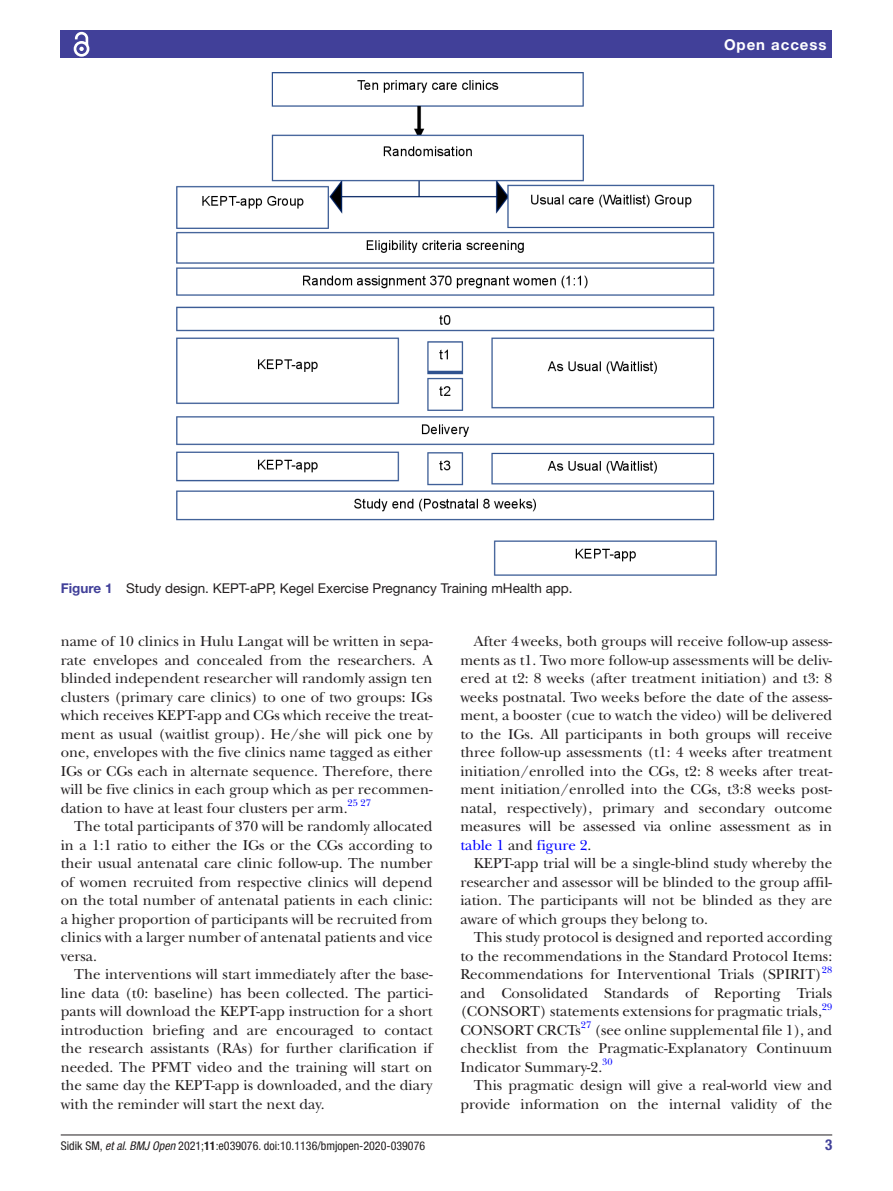
<style>
.page{position:relative;width:893px;height:1191px;background:#fff}
.page>*{position:absolute;margin:0;border:0;box-sizing:border-box;transform-origin:0 0}
.t1{font:15px/18.5px "New Baskerville";color:#231f20;text-align:justify}
.t2{font:700 15px "Helvetica Neue LT Std";letter-spacing:.065em;color:#fff}
.t3{font:700 condensed 15px "Helvetica Neue LT Std";color:#414099}
.t4{font:13.5px "Helvetica Neue LT Std";color:#231f20}
.t5{font:condensed 12px "Helvetica Neue LT Std";color:#231f20}
.t6{font:9.9px "New Baskerville";color:#00f}
.s1{font-weight:700;color:#414099}
.s2{color:#00f}
.s3{font-style:italic}
.s4{font-weight:700}
</style>
<div class="page">
<hr style="left:61px;top:1134px;width:771px;height:1px;background:#231f20">
<div style="left:61px;top:31px;width:771px;height:27px;background:#414099"></div>
<svg style="left:73px;top:31px;width:17px;height:26px"></svg>
<img style="left:176px;top:73px;width:540px;height:502px">
<p class="t2" style="left:724px;top:35px;width:104px">Open access</p>
<p class="t4" style="left:61px;top:580px;width:513px"><span class="s1">Figure 1</span> Study design. KEPT-aPP, Kegel Exercise Pregnancy Training mHealth app.</p>
<p class="t1" style="left:61px;top:632px;width:373px">name of 10 clinics in Hulu Langat will be written in sepa&shy;rate envelopes and concealed from the researchers. A blinded independent researcher will randomly assign ten clusters (primary care clinics) to one of two groups: IGs which receives KEPT-app and CGs which receive the treat&shy;ment as usual (waitlist group). He/she will pick one by one, envelopes with the five clinics name tagged as either IGs or CGs each in alternate sequence. Therefore, there will be five clinics in each group which as per recommen&shy;dation to have at least four clusters per arm.</p>
<p class="t6" style="left:348px;top:797px;width:25px">25 27</p>
<p class="t1" style="left:61px;top:817px;width:373px;text-indent:14px">The total participants of 370 will be randomly allocated in a 1:1 ratio to either the IGs or the CGs according to their usual antenatal care clinic follow-up. The number of women recruited from respective clinics will depend on the total number of antenatal patients in each clinic: a higher proportion of participants will be recruited from clinics with a larger number of antenatal patients and vice versa.</p>
<p class="t1" style="left:61px;top:965px;width:373px;text-indent:14px">The interventions will start immediately after the base&shy;line data (t0: baseline) has been collected. The partici&shy;pants will download the KEPT-app instruction for a short introduction briefing and are encouraged to contact the research assistants (RAs) for further clarification if needed. The PFMT video and the training will start on the same day the KEPT-app is downloaded, and the diary with the reminder will start the next day.</p>
<p class="t1" style="left:460px;top:632px;width:373px;text-indent:14px">After 4weeks, both groups will receive follow-up assess&shy;ments as t1. Two more follow-up assessments will be deliv&shy;ered at t2: 8 weeks (after treatment initiation) and t3: 8 weeks postnatal. Two weeks before the date of the assess&shy;ment, a booster (cue to watch the video) will be delivered to the IGs. All participants in both groups will receive three follow-up assessments (t1: 4 weeks after treatment initiation/enrolled into the CGs, t2: 8 weeks after treat&shy;ment initiation/enrolled into the CGs, t3:8 weeks post&shy;natal, respectively), primary and secondary outcome measures will be assessed via online assessment as in <span class="s2">table 1</span> and <span class="s2">figure 2</span>.</p>
<p class="t1" style="left:460px;top:854px;width:373px;text-indent:14px">KEPT-app trial will be a single-blind study whereby the researcher and assessor will be blinded to the group affil&shy;iation. The participants will not be blinded as they are aware of which groups they belong to.</p>
<p class="t1" style="left:460px;top:928px;width:373px;text-indent:14px">This study protocol is designed and reported according to the recommendations in the Standard Protocol Items:<br>Recommendations for Interventional Trials (SPIRIT)<sup>28 </sup>and Consolidated Standards of Reporting Trials (CONSORT) statements extensions for pragmatic trials,</p>
<p class="t6" style="left:822px;top:1000px;width:12px">29</p>
<p class="t6" style="left:581px;top:1019px;width:12px">27</p>
<p class="t1" style="left:460px;top:1021px;width:373px;text-indent:134px">(see online supplemental file 1), and checklist from the Pragmatic-Explanatory Continuum Indicator Summary-2.<sup>30</sup></p>
<p class="t1" style="left:460px;top:1076px;width:373px;text-align:right">This pragmatic design will give a real-world view and provide information on the internal validity of the</p>
<p class="t1" style="left:460px;top:1021px;width:122px">CONSORT CRCTs</p>
<p class="t5" style="left:61px;top:1138px;width:366px">Sidik SM, <span class="s3">et al</span>. <span class="s3">BMJ Open</span> 2021;<span class="s4">11</span>:e039076. doi:10.1136/bmjopen-2020-039076</p>
<p class="t3" style="left:825px;top:1135px;width:9px">3</p>
</div>
